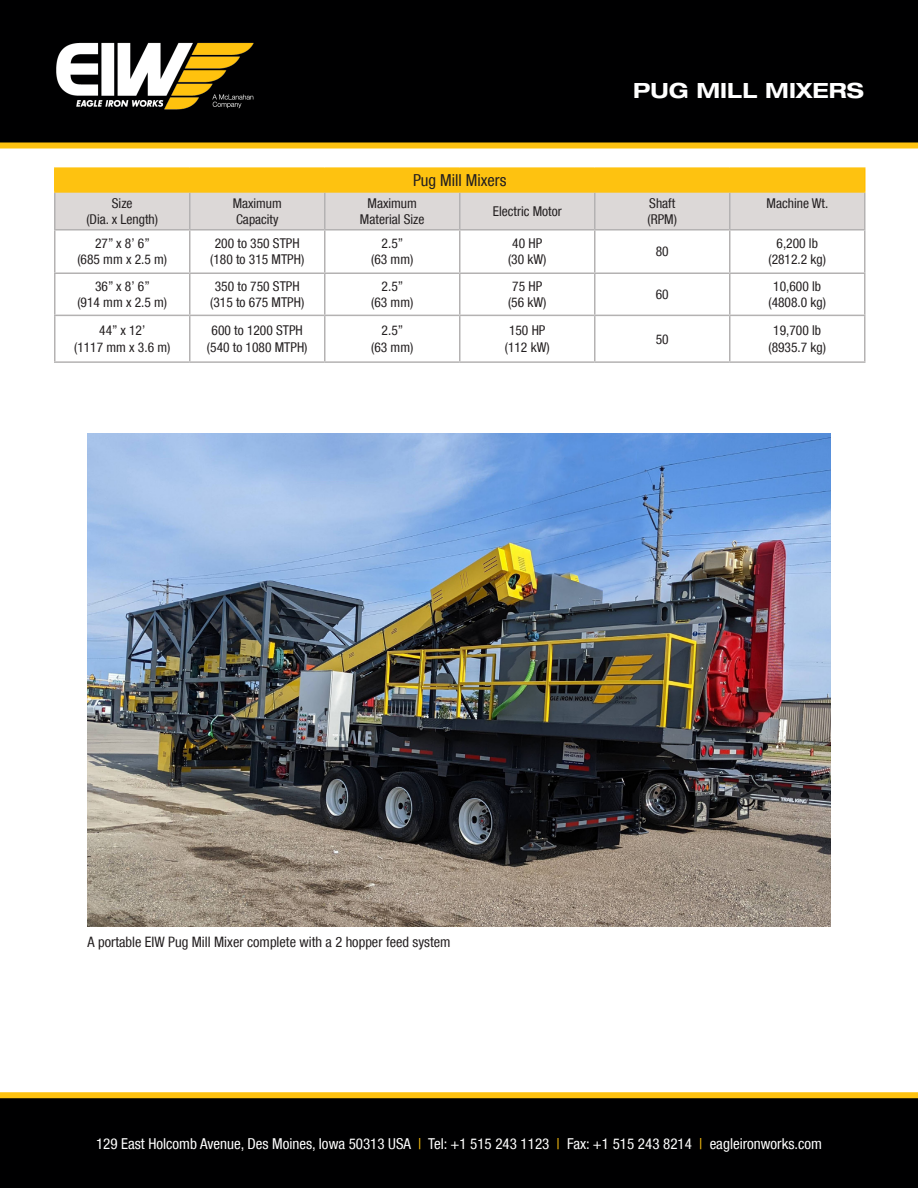
<style>
.page{position:relative;width:918px;height:1188px;background:#fff}
.page>*{position:absolute;margin:0;border:0;box-sizing:border-box;transform-origin:0 0}
.t1{font:700 expanded 21px "Helvetica Neue LT Std";color:#fff}
.t2{font:condensed 16.5px "Helvetica Neue LT Com";color:#231f20}
.t3{font:condensed 15px "Helvetica Neue LT Com";color:#fff}
.t4{font:condensed 14.4px "Helvetica Neue LT Com";color:#231f20}
.t5{font:condensed 13.5px "Helvetica Neue LT Com";color:#231f20}
.t6{font:condensed 13.35px "Helvetica Neue LT Com";color:#231f20}
.s1{color:#fec210}
</style>
<div class="page">
<div style="left:0;top:0;width:918px;height:148px;background:#000001"></div>
<div style="left:0;top:142px;width:918px;height:6px;background:#fec210"></div>
<div style="left:0;top:1095px;width:918px;height:93px;background:#000001"></div>
<div style="left:0;top:1092px;width:918px;height:6px;background:#fec210"></div>
<div style="left:55px;top:168px;width:810px;height:24px;background:#fec210"></div>
<div style="left:56px;top:193px;width:808px;height:36px;background:#dcd8d7"></div>
<hr style="left:54px;top:193px;width:2px;height:36px;background:#b4b2b2">
<hr style="left:189px;top:193px;width:1px;height:36px;background:#b4b2b2">
<hr style="left:324px;top:193px;width:2px;height:36px;background:#b4b2b2">
<hr style="left:459px;top:193px;width:1px;height:36px;background:#b4b2b2">
<hr style="left:594px;top:193px;width:2px;height:36px;background:#b4b2b2">
<hr style="left:729px;top:193px;width:1px;height:36px;background:#b4b2b2">
<hr style="left:864px;top:193px;width:2px;height:36px;background:#b4b2b2">
<hr style="left:54px;top:229px;width:136px;height:2px;background:#b4b2b2">
<hr style="left:54px;top:231px;width:2px;height:41px;background:#b4b2b2">
<hr style="left:190px;top:229px;width:135px;height:2px;background:#b4b2b2">
<hr style="left:189px;top:231px;width:1px;height:41px;background:#b4b2b2">
<hr style="left:325px;top:229px;width:135px;height:2px;background:#b4b2b2">
<hr style="left:324px;top:231px;width:2px;height:41px;background:#b4b2b2">
<hr style="left:460px;top:229px;width:135px;height:2px;background:#b4b2b2">
<hr style="left:459px;top:231px;width:1px;height:41px;background:#b4b2b2">
<hr style="left:595px;top:229px;width:135px;height:2px;background:#b4b2b2">
<hr style="left:594px;top:231px;width:2px;height:41px;background:#b4b2b2">
<hr style="left:730px;top:229px;width:136px;height:2px;background:#b4b2b2">
<hr style="left:729px;top:231px;width:1px;height:41px;background:#b4b2b2">
<hr style="left:864px;top:231px;width:2px;height:41px;background:#b4b2b2">
<hr style="left:54px;top:272px;width:136px;height:2px;background:#b4b2b2">
<hr style="left:54px;top:274px;width:2px;height:41px;background:#b4b2b2">
<hr style="left:190px;top:272px;width:135px;height:2px;background:#b4b2b2">
<hr style="left:189px;top:274px;width:1px;height:41px;background:#b4b2b2">
<hr style="left:325px;top:272px;width:135px;height:2px;background:#b4b2b2">
<hr style="left:324px;top:274px;width:2px;height:41px;background:#b4b2b2">
<hr style="left:460px;top:272px;width:135px;height:2px;background:#b4b2b2">
<hr style="left:459px;top:274px;width:1px;height:41px;background:#b4b2b2">
<hr style="left:595px;top:272px;width:135px;height:2px;background:#b4b2b2">
<hr style="left:594px;top:274px;width:2px;height:41px;background:#b4b2b2">
<hr style="left:730px;top:272px;width:136px;height:2px;background:#b4b2b2">
<hr style="left:729px;top:274px;width:1px;height:41px;background:#b4b2b2">
<hr style="left:864px;top:274px;width:2px;height:41px;background:#b4b2b2">
<hr style="left:54px;top:315px;width:136px;height:1px;background:#b4b2b2">
<hr style="left:54px;top:316px;width:2px;height:45px;background:#b4b2b2">
<hr style="left:190px;top:315px;width:135px;height:1px;background:#b4b2b2">
<hr style="left:189px;top:316px;width:1px;height:45px;background:#b4b2b2">
<hr style="left:325px;top:315px;width:135px;height:1px;background:#b4b2b2">
<hr style="left:324px;top:316px;width:2px;height:45px;background:#b4b2b2">
<hr style="left:460px;top:315px;width:135px;height:1px;background:#b4b2b2">
<hr style="left:459px;top:316px;width:1px;height:45px;background:#b4b2b2">
<hr style="left:595px;top:315px;width:135px;height:1px;background:#b4b2b2">
<hr style="left:594px;top:316px;width:2px;height:45px;background:#b4b2b2">
<hr style="left:730px;top:315px;width:136px;height:1px;background:#b4b2b2">
<hr style="left:729px;top:316px;width:1px;height:45px;background:#b4b2b2">
<hr style="left:864px;top:316px;width:2px;height:45px;background:#b4b2b2">
<hr style="left:54px;top:361px;width:136px;height:2px;background:#b4b2b2">
<hr style="left:190px;top:361px;width:135px;height:2px;background:#b4b2b2">
<hr style="left:325px;top:361px;width:135px;height:2px;background:#b4b2b2">
<hr style="left:460px;top:361px;width:135px;height:2px;background:#b4b2b2">
<hr style="left:595px;top:361px;width:135px;height:2px;background:#b4b2b2">
<hr style="left:730px;top:361px;width:136px;height:2px;background:#b4b2b2">
<hr style="left:864px;top:169px;width:2px;height:22px;background:#ffbd00">
<hr style="left:54px;top:167px;width:136px;height:2px;background:#fec210">
<hr style="left:54px;top:169px;width:2px;height:22px;background:#fec210">
<hr style="left:190px;top:167px;width:135px;height:2px;background:#fec210">
<hr style="left:325px;top:167px;width:135px;height:2px;background:#fec210">
<hr style="left:460px;top:167px;width:135px;height:2px;background:#fec210">
<hr style="left:595px;top:167px;width:135px;height:2px;background:#fec210">
<hr style="left:730px;top:167px;width:136px;height:2px;background:#fec210">
<hr style="left:54px;top:191px;width:136px;height:2px;background:#fec210">
<hr style="left:190px;top:191px;width:135px;height:2px;background:#fec210">
<hr style="left:325px;top:191px;width:135px;height:2px;background:#fec210">
<hr style="left:460px;top:191px;width:135px;height:2px;background:#fec210">
<hr style="left:595px;top:191px;width:135px;height:2px;background:#fec210">
<hr style="left:730px;top:191px;width:136px;height:2px;background:#fec210">
<img style="left:87px;top:433px;width:744px;height:494px">
<img style="left:56px;top:42px;width:198px;height:68px">
<p class="t1" style="left:633px;top:78px;width:232px">PUG MILL MIXERS</p>
<p class="t2" style="left:413px;top:170px;width:95px">Pug Mill Mixers</p>
<p class="t5" style="left:112px;top:195px;width:22px">Size</p>
<p class="t5" style="left:86px;top:211px;width:73px">(Dia. x Length)</p>
<p class="t6" style="left:233px;top:195px;width:50px">Maximum</p>
<p class="t6" style="left:236px;top:211px;width:44px">Capacity</p>
<p class="t5" style="left:368px;top:195px;width:51px">Maximum</p>
<p class="t5" style="left:360px;top:211px;width:66px">Material Size</p>
<p class="t5" style="left:493px;top:203px;width:70px">Electric Motor</p>
<p class="t5" style="left:649px;top:195px;width:27px">Shaft</p>
<p class="t5" style="left:647px;top:211px;width:31px">(RPM)</p>
<p class="t5" style="left:767px;top:195px;width:63px">Machine Wt.</p>
<p class="t5" style="left:95px;top:235px;width:56px">27” x 8’ 6”</p>
<p class="t5" style="left:77px;top:252px;width:91px">(685 mm x 2.5 m)</p>
<p class="t5" style="left:215px;top:235px;width:86px">200 to 350 STPH</p>
<p class="t5" style="left:210px;top:252px;width:96px">(180 to 315 MTPH)</p>
<p class="t5" style="left:382px;top:235px;width:23px">2.5”</p>
<p class="t5" style="left:371px;top:252px;width:44px">(63 mm)</p>
<p class="t5" style="left:512px;top:235px;width:31px">40 HP</p>
<p class="t5" style="left:508px;top:252px;width:40px">(30 kW)</p>
<p class="t5" style="left:656px;top:244px;width:14px">80</p>
<p class="t5" style="left:777px;top:235px;width:43px">6,200 lb</p>
<p class="t5" style="left:768px;top:252px;width:59px">(2812.2 kg)</p>
<p class="t5" style="left:95px;top:278px;width:56px">36” x 8’ 6”</p>
<p class="t5" style="left:77px;top:294px;width:91px">(914 mm x 2.5 m)</p>
<p class="t5" style="left:215px;top:278px;width:86px">350 to 750 STPH</p>
<p class="t5" style="left:210px;top:294px;width:96px">(315 to 675 MTPH)</p>
<p class="t5" style="left:382px;top:278px;width:23px">2.5”</p>
<p class="t5" style="left:371px;top:294px;width:44px">(63 mm)</p>
<p class="t5" style="left:512px;top:278px;width:31px">75 HP</p>
<p class="t5" style="left:508px;top:294px;width:40px">(56 kW)</p>
<p class="t5" style="left:656px;top:286px;width:14px">60</p>
<p class="t5" style="left:773px;top:278px;width:49px">10,600 lb</p>
<p class="t5" style="left:768px;top:294px;width:59px">(4808.0 kg)</p>
<p class="t5" style="left:99px;top:323px;width:48px">44” x 12’</p>
<p class="t5" style="left:74px;top:339px;width:98px">(1117 mm x 3.6 m)</p>
<p class="t5" style="left:212px;top:323px;width:93px">600 to 1200 STPH</p>
<p class="t5" style="left:207px;top:339px;width:102px">(540 to 1080 MTPH)</p>
<p class="t5" style="left:382px;top:323px;width:23px">2.5”</p>
<p class="t5" style="left:371px;top:339px;width:44px">(63 mm)</p>
<p class="t5" style="left:509px;top:323px;width:38px">150 HP</p>
<p class="t5" style="left:505px;top:339px;width:46px">(112 kW)</p>
<p class="t5" style="left:656px;top:331px;width:14px">50</p>
<p class="t5" style="left:773px;top:323px;width:49px">19,700 lb</p>
<p class="t5" style="left:768px;top:339px;width:59px">(8935.7 kg)</p>
<p class="t4" style="left:87px;top:933px;width:365px">A portable EIW Pug Mill Mixer complete with a 2 hopper feed system</p>
<p class="t3" style="left:96px;top:1135px;width:727px">129 East Holcomb Avenue, Des Moines, Iowa 50313 USA <span class="s1">|</span> Tel: +1 515 243 1123 <span class="s1">|</span> Fax: +1 515 243 8214 <span class="s1">|</span> eagleironworks.com</p>
</div>
